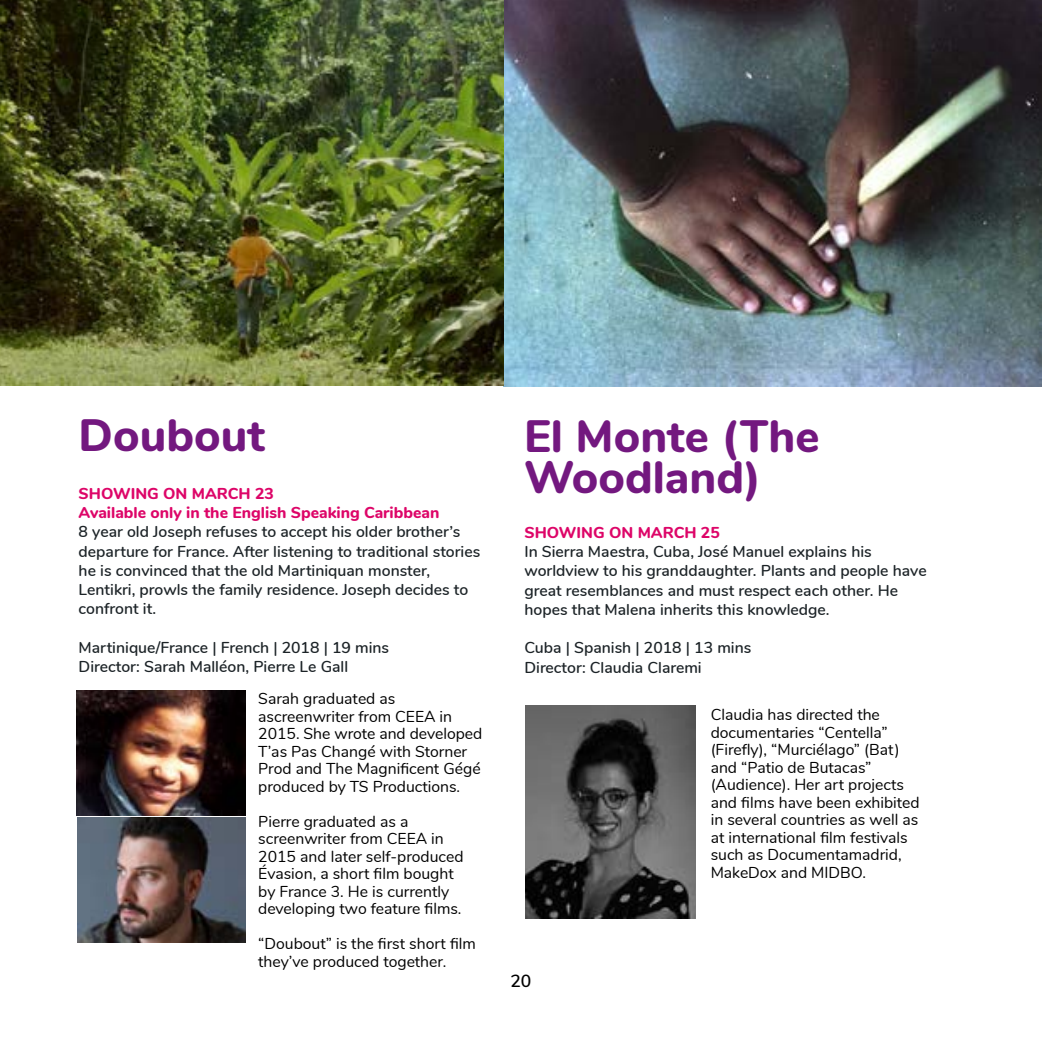
<style>
.page{position:relative;width:1042px;height:1042px;background:#fff}
.page>*{position:absolute;margin:0;border:0;box-sizing:border-box;transform-origin:0 0}
.t1{font:800 45.32px/41.1px "Nunito";color:#73187f}
.t2{font:600 17.5px "Nunito";color:#000}
.t3{font:15.75px/17.5px "Nunito";color:#000}
.t4{font:600 15.75px/19.2px "Nunito";color:#1c2327}
.t5{font:800 15.75px/19.2px "Nunito";color:#dd0568}
</style>
<div class="page">
<img style="left:525px;top:705px;width:170px;height:213px">
<img style="left:0;top:0;width:1042px;height:387px">
<img style="left:76px;top:691px;width:169px;height:124px">
<img style="left:78px;top:818px;width:167px;height:124px">
<h1 class="t1" style="left:79px;top:412px;width:188px">Doubout</h1>
<p class="t5" style="left:79px;top:483px;width:362px">SHOWING ON MARCH 23<br>Available only in the English Speaking Caribbean</p>
<p class="t4" style="left:79px;top:521px;width:403px">8 year old Joseph refuses to accept his older brother’s departure for France. After listening to traditional stories he is convinced that the old Martiniquan monster, Lentikri, prowls the family residence. Joseph decides to confront it.</p>
<p class="t4" style="left:79px;top:637px;width:312px">Martinique/France | French | 2018 | 19 mins<br>Director: Sarah Malléon, Pierre Le Gall</p>
<p class="t3" style="left:258px;top:689px;width:226px">Sarah graduated as ascreenwriter from CEEA in<br>2015. She wrote and developed<br>T’as Pas Changé with Storner<br>Prod and The Magnificent Gégé produced by TS Productions.</p>
<p class="t3" style="left:258px;top:812px;width:207px">Pierre graduated as a screenwriter from CEEA in<br>2015 and later self-produced<br>Évasion, a short film bought by France 3. He is currently developing two feature films.</p>
<p class="t3" style="left:258px;top:934px;width:219px">“Doubout” is the first short film they’ve produced together.</p>
<h1 class="t1" style="left:524px;top:413px;width:297px">El Monte (The<br>Woodland)</h1>
<p class="t5" style="left:524px;top:522px;width:197px">SHOWING ON MARCH 25</p>
<p class="t4" style="left:524px;top:541px;width:404px">In Sierra Maestra, Cuba, José Manuel explains his worldview to his granddaughter. Plants and people have great resemblances and must respect each other. He hopes that Malena inherits this knowledge.</p>
<p class="t4" style="left:524px;top:637px;width:228px">Cuba | Spanish | 2018 | 13 mins<br>Director: Claudia Claremi</p>
<p class="t3" style="left:711px;top:705px;width:211px">Claudia has directed the documentaries “Centella” (Firefly), “Murciélago” (Bat) and “Patio de Butacas” (Audience). Her art projects and films have been exhibited in several countries as well as at international film festivals such as Documentamadrid,<br>MakeDox and MIDBO.</p>
<p class="t2" style="left:510px;top:968px;width:22px">20</p>
</div>
